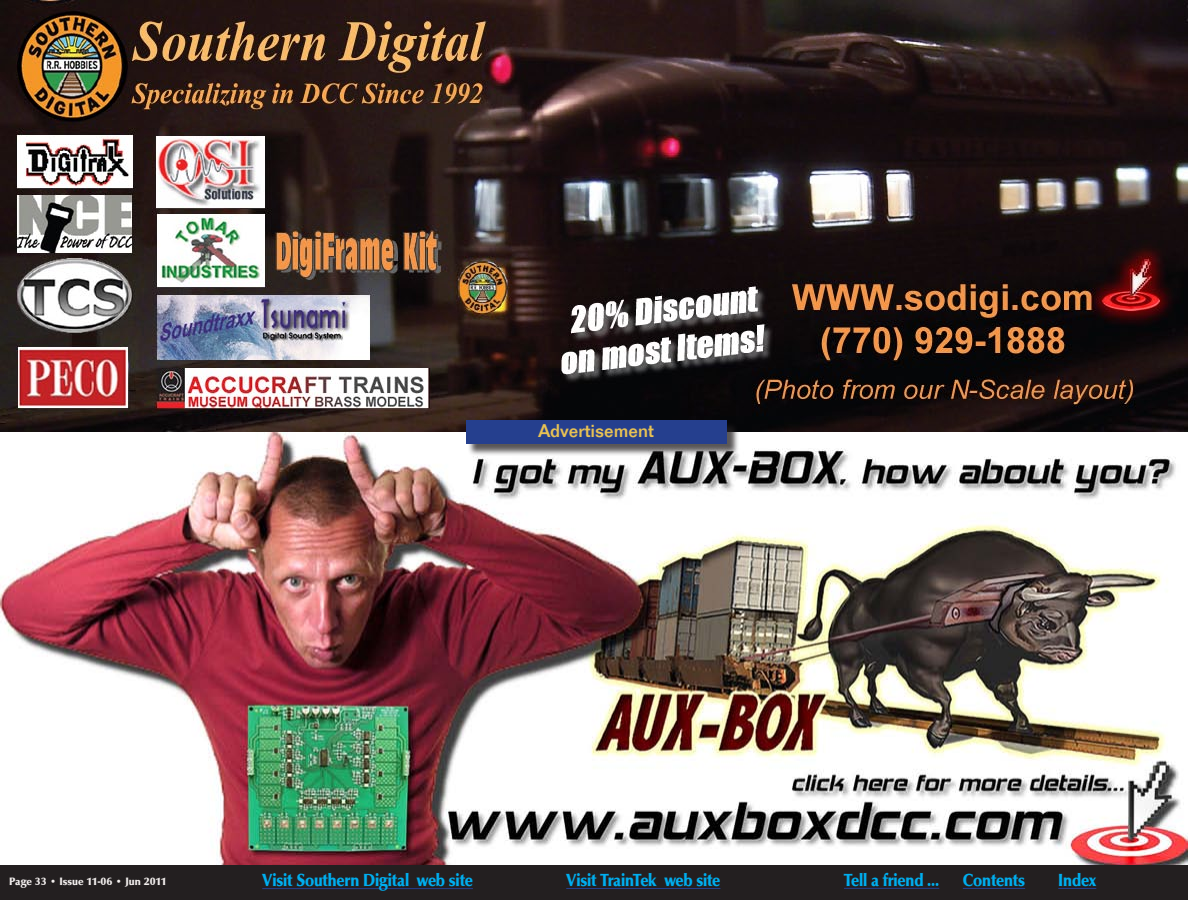
<style>
.page{position:relative;width:1188px;height:900px;background:#fff}
.page>*{position:absolute;margin:0;border:0;box-sizing:border-box;transform-origin:0 0}
.Body{font:18px "URW Classico Blac";letter-spacing:-.01em;color:#00aeef;scale:.9 1}
.t1{font:500 18px "Folio";color:#e8c254}
.t2{font:11px "URW Classico Blac";color:#f4f0ef}
</style>
<div class="page">
<div style="left:0;top:864px;width:1188px;height:36px;background:#231f20"></div>
<hr style="left:963px;top:888px;width:62px;height:1px;background:#253f8e">
<hr style="left:1058px;top:888px;width:38px;height:1px;background:#253f8e">
<hr style="left:844px;top:888px;width:95px;height:1px;background:#253f8e">
<img style="left:0;top:0;width:1188px;height:865px">
<hr style="left:262px;top:888px;width:211px;height:1px;background:#253f8e">
<hr style="left:566px;top:888px;width:154px;height:1px;background:#253f8e">
<div style="left:468px;top:422px;width:271px;height:34px;background:#231f20;opacity:.75"></div>
<div style="left:466px;top:420px;width:260px;height:24px;background:#253f8e"></div>
<p class="t1" style="left:539px;top:420px;width:117px">Advertisement</p>
<p class="t2" style="left:9px;top:874px;width:159px">Page 33 • Issue 11-06 • Jun 2011</p>
<p class="Body" style="left:262px;top:869px;width:235px">Visit Southern Digital web site</p>
<p class="Body" style="left:566px;top:869px;width:173px">Visit TrainTek web site</p>
<p class="Body" style="left:844px;top:869px;width:107px">Tell a friend ...</p>
<p class="Body" style="left:963px;top:869px;width:71px">Contents</p>
<p class="Body" style="left:1058px;top:869px;width:44px">Index</p>
</div>
